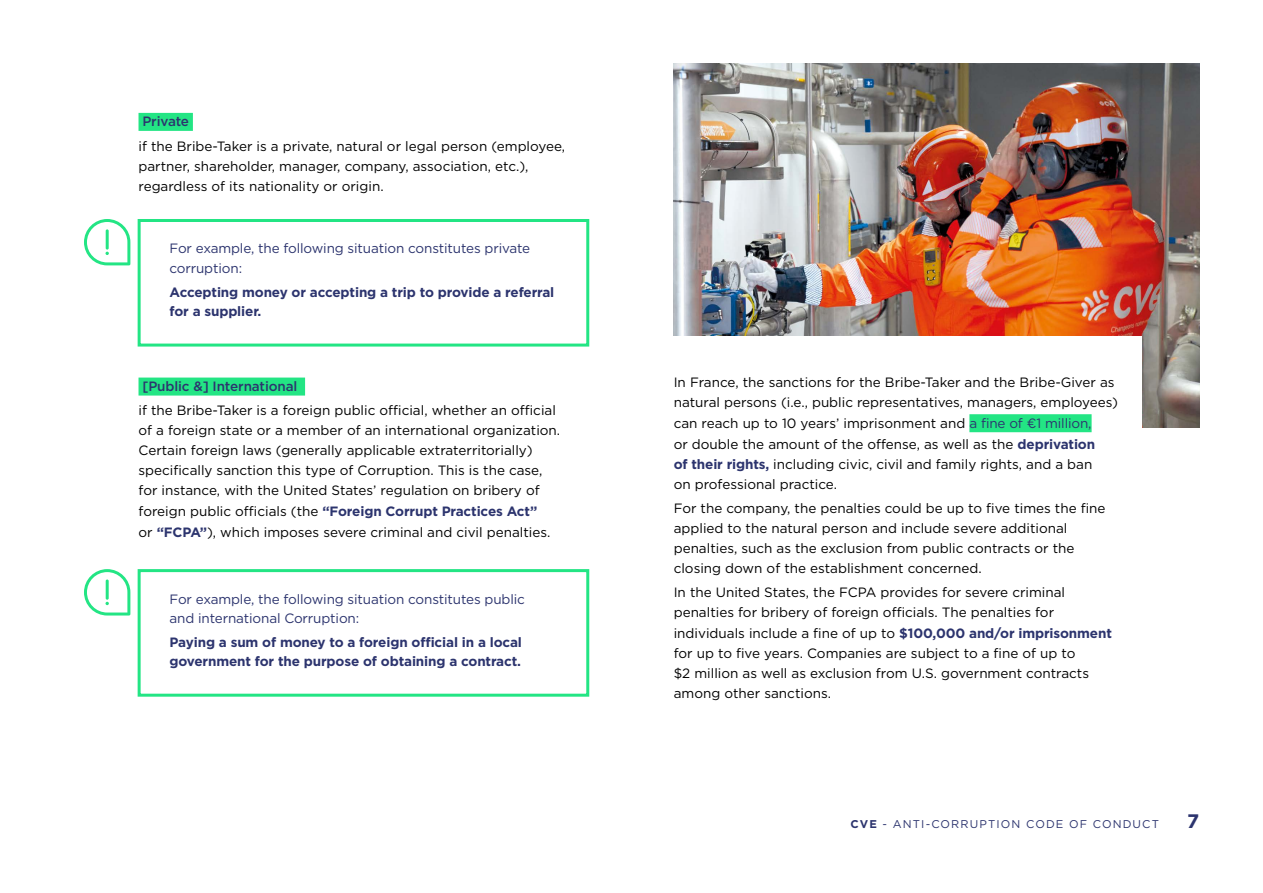
<style>
.page{position:relative;width:1263px;height:893px;background:#fff}
.page>*{position:absolute;margin:0;border:0;box-sizing:border-box;transform-origin:0 0}
.t1{font:700 19.5px "Gotham";color:#2c346e}
.TexteCourant_justif{font:13.5px/20.2px "Gotham";color:#000}
.TexteCourant_justif-2{font:700 13.5px/19.5px "Gotham";letter-spacing:-.01em;color:#2c346e}
.TexteCourant_justif-3{font:13.5px/19.5px "Gotham";letter-spacing:-.01em;color:#2c346e}
.TexteCourant_justif-4{font:500 13.5px "Gotham";letter-spacing:-.01em;color:#2c346e}
.t2{font:11.25px "Gotham";letter-spacing:.1em;color:#2c346e}
.s1{font-weight:700;color:#2c346e}
.s2{color:#2c346e}
.s3{font-weight:700}
</style>
<div class="page">
<div style="left:138px;top:113px;width:55px;height:18px;background:#23e584"></div>
<div style="left:138px;top:378px;width:167px;height:18px;background:#23e584"></div>
<div style="left:138px;top:219px;width:451px;height:128px;background:#fff;border:3px solid #23e584"></div>
<svg style="left:84px;top:219px;width:46px;height:46px"></svg>
<div style="left:138px;top:569px;width:451px;height:128px;background:#fff;border:3px solid #23e584"></div>
<svg style="left:84px;top:569px;width:46px;height:46px"></svg>
<img style="left:674px;top:64px;width:525px;height:363px">
<div style="left:610px;top:336px;width:532px;height:307px;background:#fff"></div>
<div style="left:969px;top:414px;width:122px;height:18px;background:#23e584"></div>
<p class="TexteCourant_justif-4" style="left:142px;top:113px;width:48px">Private</p>
<p class="TexteCourant_justif" style="left:138px;top:136px;width:428px">if the Bribe-Taker is a private, natural or legal person (employee, partner, shareholder, manager, company, association, etc.), regardless of its nationality or origin.</p>
<p class="TexteCourant_justif-3" style="left:170px;top:239px;width:362px">For example, the following situation constitutes private corruption:</p>
<p class="TexteCourant_justif-2" style="left:170px;top:282px;width:386px">Accepting money or accepting a trip to provide a referral for a supplier.</p>
<p class="TexteCourant_justif-4" style="left:142px;top:377px;width:156px">[Public &amp;] International</p>
<p class="TexteCourant_justif" style="left:138px;top:400px;width:423px">if the Bribe-Taker is a foreign public official, whether an official of a foreign state or a member of an international organization.<br>Certain foreign laws (generally applicable extraterritorially) specifically sanction this type of Corruption. This is the case, for instance, with the United States’ regulation on bribery of foreign public officials (the <span class="s1">“Foreign Corrupt Practices Act”<br></span>or <span class="s1">“FCPA”</span>), which imposes severe criminal and civil penalties.</p>
<p class="TexteCourant_justif-3" style="left:170px;top:589px;width:357px">For example, the following situation constitutes public and international Corruption:</p>
<p class="TexteCourant_justif-2" style="left:170px;top:632px;width:354px">Paying a sum of money to a foreign official in a local government for the purpose of obtaining a contract.</p>
<p class="TexteCourant_justif" style="left:674px;top:371px;width:446px">In France, the sanctions for the Bribe-Taker and the Bribe-Giver as natural persons (i.e., public representatives, managers, employees) can reach up to 10 years’ imprisonment and <span class="s2">a fine of €1 million,<br></span>or double the amount of the offense, as well as the <span class="s1">deprivation<br>of their rights,</span> including civic, civil and family rights, and a ban<br>on professional practice.</p>
<p class="TexteCourant_justif" style="left:674px;top:498px;width:433px">For the company, the penalties could be up to five times the fine applied to the natural person and include severe additional penalties, such as the exclusion from public contracts or the closing down of the establishment concerned.</p>
<p class="TexteCourant_justif" style="left:674px;top:582px;width:440px">In the United States, the FCPA provides for severe criminal penalties for bribery of foreign officials. The penalties for individuals include a fine of up to <span class="s1">$100,000 and/or imprisonment </span>for up to five years. Companies are subject to a fine of up to<br>$2 million as well as exclusion from U.S. government contracts among other sanctions.</p>
<p class="t2" style="left:850px;top:817px;width:310px"><span class="s3">CVE</span> - ANTI-CORRUPTION CODE OF CONDUCT</p>
<h1 class="t1" style="left:1187px;top:808px;width:14px">7</h1>
</div>
